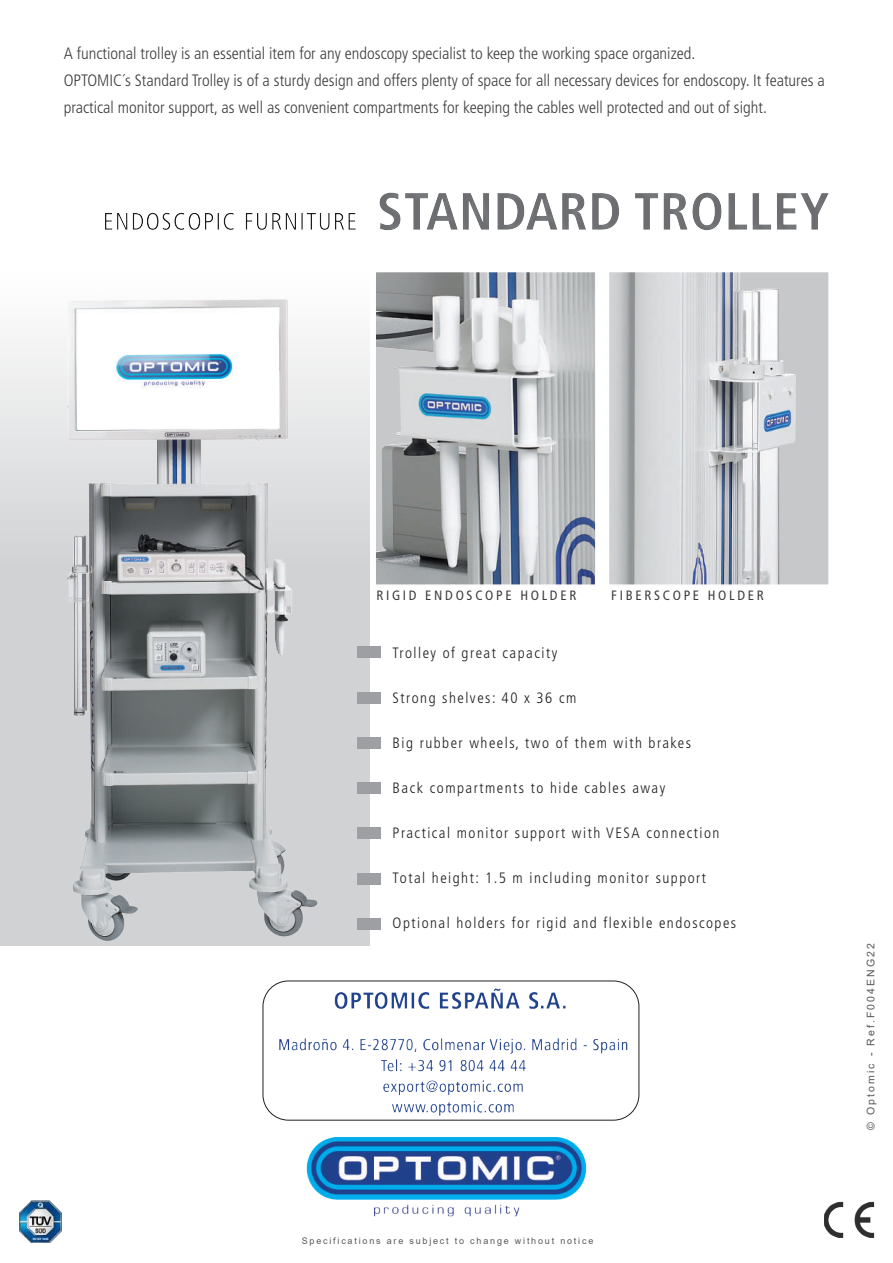
<style>
.page{position:relative;width:893px;height:1263px;background:#fff}
.page>*{position:absolute;margin:0;border:0;box-sizing:border-box;transform-origin:0 0}
.t1{font:700 condensed 52.5px "Frutiger LT Std";letter-spacing:.015em;color:#76787b}
.t2{font:300 condensed 16.5px/27px "Frutiger LT Std";color:#3e3e3f}
.t3{font:300 condensed 15px "Frutiger LT Std";letter-spacing:.1em;color:#231f20}
.t4{font:condensed 13.5px "Frutiger LT Std";letter-spacing:.2em;color:#3e3e3f}
.t5{font:10.5px "Arial";letter-spacing:.2em;color:#57585a}
.t6{font:9px "Arial";letter-spacing:.2em;color:#57585a}
</style>
<div class="page">
<div style="left:0;top:274px;width:370px;height:671px;background:linear-gradient(to bottom,#f0f1f1,#c5c7c9)"></div>
<div style="left:608px;top:272px;width:221px;height:313px;background:#c7c8ca"></div>
<img style="left:621px;top:273px;width:175px;height:311px">
<div style="left:608px;top:271px;width:222px;height:315px;border:1px solid #fff"></div>
<div style="left:357px;top:873px;width:24px;height:11px;background:#9d9fa2"></div>
<div style="left:357px;top:918px;width:24px;height:12px;background:#9d9fa2"></div>
<div style="left:357px;top:737px;width:24px;height:11px;background:#9d9fa2"></div>
<div style="left:357px;top:646px;width:24px;height:12px;background:#9d9fa2"></div>
<div style="left:357px;top:782px;width:24px;height:12px;background:#9d9fa2"></div>
<div style="left:357px;top:827px;width:24px;height:12px;background:#9d9fa2"></div>
<div style="left:357px;top:692px;width:24px;height:12px;background:#9d9fa2"></div>
<img style="left:19px;top:1200px;width:43px;height:43px">
<img style="left:824px;top:1201px;width:51px;height:37px">
<div style="left:263px;top:981px;width:376px;height:139px;border:1px solid #231f20;border-radius:26px"></div>
<img style="left:377px;top:273px;width:217px;height:311px">
<div style="left:375px;top:271px;width:221px;height:315px;border:1px solid #fff"></div>
<div style="left:100px;top:180px;width:783px;height:67px;background:#231f20;opacity:.1"></div>
<img style="left:306px;top:1137px;width:281px;height:79px">
<img style="left:274px;top:984px;width:363px;height:132px">
<img style="left:20px;top:274px;width:325px;height:672px">
<p class="t2" style="left:64px;top:40px;width:763px">A functional trolley is an essential item for any endoscopy specialist to keep the working space organized.<br>OPTOMIC´s Standard Trolley is of a sturdy design and offers plenty of space for all necessary devices for endoscopy. It features a practical monitor support, as well as convenient compartments for keeping the cables well protected and out of sight.</p>
<h1 class="t1" style="left:377px;top:180px;width:454px">STANDARD TROLLEY</h1>
<p class="t4" style="left:376px;top:588px;width:202px">RIGID ENDOSCOPE HOLDER</p>
<p class="t4" style="left:611px;top:588px;width:154px">FIBERSCOPE HOLDER</p>
<p class="t3" style="left:393px;top:644px;width:166px">Trolley of great capacity</p>
<p class="t3" style="left:393px;top:689px;width:185px">Strong shelves: 40 x 36 cm</p>
<p class="t3" style="left:393px;top:734px;width:300px">Big rubber wheels, two of them with brakes</p>
<p class="t3" style="left:393px;top:779px;width:274px">Back compartments to hide cables away</p>
<p class="t3" style="left:393px;top:824px;width:328px">Practical monitor support with VESA connection</p>
<p class="t3" style="left:393px;top:869px;width:315px">Total height: 1.5 m including monitor support</p>
<p class="t3" style="left:393px;top:914px;width:345px">Optional holders for rigid and flexible endoscopes</p>
<p class="t6" style="left:302px;top:1235px;width:293px">Specifications are subject to change without notice</p>
<p class="t5" style="left:863px;top:1130px;width:189px;rotate:-90deg">© Optomic - Ref.F004ENG22</p>
</div>
